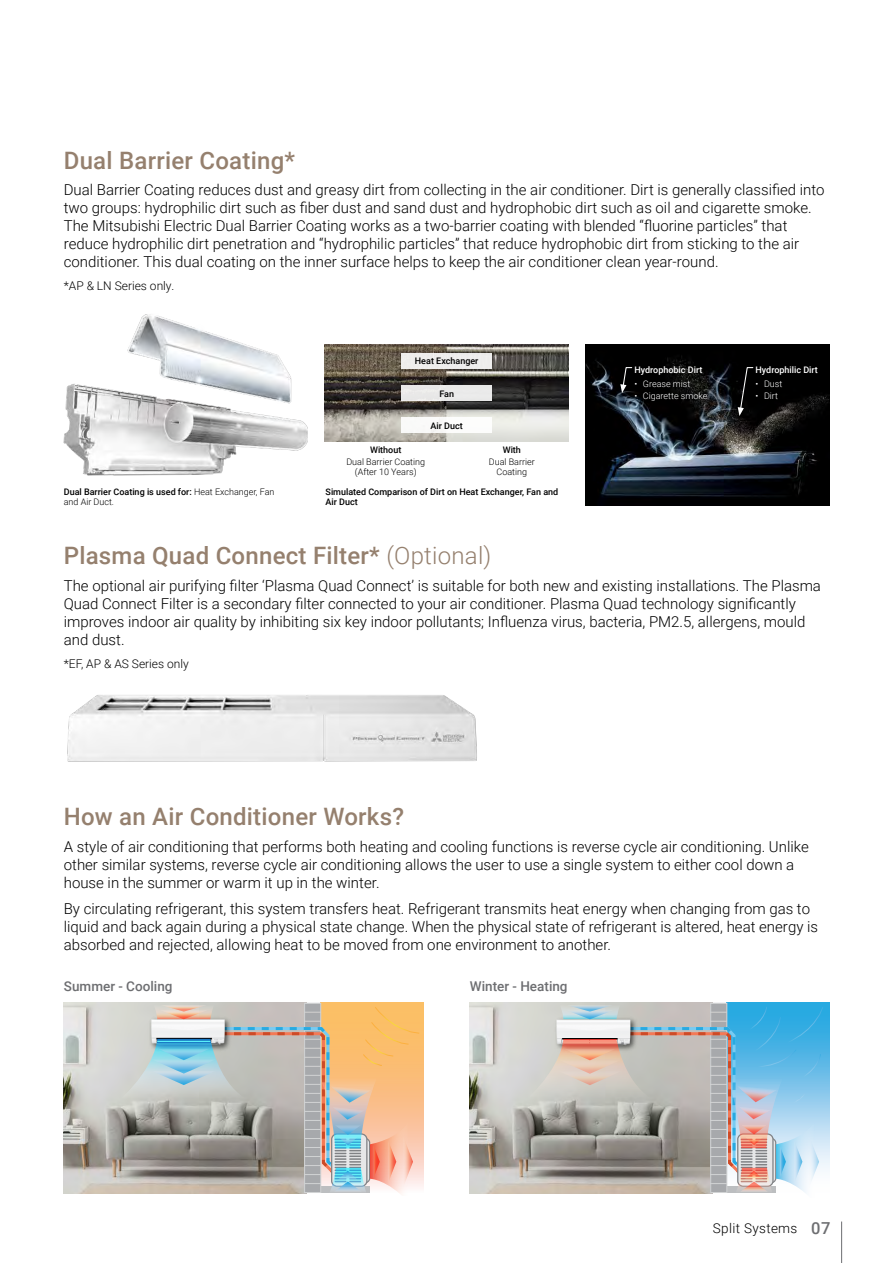
<style>
.page{position:relative;width:893px;height:1263px;background:#fff}
.page>*{position:absolute;margin:0;border:0;box-sizing:border-box;transform-origin:0 0}
.t1{font:500 24px "Roboto";letter-spacing:.01em;color:#95806e}
.t2{font:300 15px/18px "Roboto";color:#000}
.t3{font:500 13.5px "Roboto";color:#6d6e71}
.t4{font:300 13.5px "Roboto";letter-spacing:.025em;color:#000}
.t5{font:300 12px "Roboto";color:#000}
.t6{font:500 9px/10.5px "Roboto";color:#000}
.t7{font:300 9px/10.5px "Roboto";color:#000;text-align:center}
.t8{font:300 9px "Roboto";color:#fff}
.t9{font:500 9px "Roboto";color:#fff}
.s1{font-weight:300}
.s2{font-weight:500;font-size:16.5px;color:#6d6e71}
</style>
<div class="page">
<hr style="left:841px;top:1221px;width:1px;height:42px;background:#6d6e71">
<img style="left:64px;top:1003px;width:57px;height:190px">
<svg style="left:420px;top:1003px;width:3px;height:184px"></svg>
<img style="left:99px;top:1002px;width:188px;height:74px">
<svg style="left:121px;top:1003px;width:299px;height:191px;background:#c0b4a4"></svg>
<img style="left:470px;top:1003px;width:57px;height:190px">
<div style="left:727px;top:1003px;width:102px;height:190px;background:linear-gradient(to bottom,#139ddd,#fff)"></div>
<img style="left:505px;top:1002px;width:188px;height:74px">
<svg style="left:527px;top:1003px;width:297px;height:191px;background:#a7b4b9"></svg>
<img style="left:64px;top:314px;width:243px;height:162px">
<img style="left:585px;top:345px;width:244px;height:160px">
<svg style="left:738px;top:367px;width:16px;height:49px"></svg>
<svg style="left:620px;top:367px;width:13px;height:26px"></svg>
<img style="left:325px;top:345px;width:244px;height:96px">
<div style="left:401px;top:353px;width:91px;height:16px;background:#eeedec"></div>
<div style="left:401px;top:385px;width:91px;height:16px;background:#e9e9e9"></div>
<div style="left:401px;top:417px;width:91px;height:16px;background:#fff"></div>
<img style="left:67px;top:695px;width:410px;height:67px">
<h1 class="t1" style="left:64px;top:143px;width:233px">Dual Barrier Coating*</h1>
<p class="t2" style="left:64px;top:180px;width:762px">Dual Barrier Coating reduces dust and greasy dirt from collecting in the air conditioner. Dirt is generally classified into two groups: hydrophilic dirt such as fiber dust and sand dust and hydrophobic dirt such as oil and cigarette smoke.<br>The Mitsubishi Electric Dual Barrier Coating works as a two-barrier coating with blended “fluorine particles” that reduce hydrophilic dirt penetration and “hydrophilic particles” that reduce hydrophobic dirt from sticking to the air conditioner. This dual coating on the inner surface helps to keep the air conditioner clean year-round.</p>
<p class="t5" style="left:64px;top:277px;width:112px">*AP &amp; LN Series only.</p>
<p class="t6" style="left:64px;top:486px;width:212px">Dual Barrier Coating is used for: <span class="s1">Heat Exchanger, Fan and Air Duct.</span></p>
<p class="t6" style="left:415px;top:355px;width:65px">Heat Exchanger</p>
<p class="t6" style="left:439px;top:388px;width:16px">Fan</p>
<p class="t6" style="left:431px;top:420px;width:34px">Air Duct</p>
<p class="t6" style="left:370px;top:444px;width:33px">Without</p>
<p class="t6" style="left:503px;top:444px;width:20px">With</p>
<p class="t7" style="left:346px;top:456px;width:80px">Dual Barrier Coating (After 10 Years)</p>
<p class="t7" style="left:489px;top:456px;width:47px">Dual Barrier<br>Coating</p>
<p class="t6" style="left:326px;top:486px;width:234px">Simulated Comparison of Dirt on Heat Exchanger, Fan and<br>Air Duct</p>
<p class="t9" style="left:634px;top:364px;width:70px">Hydrophobic Dirt</p>
<p class="t8" style="left:634px;top:378px;width:57px">• Grease mist</p>
<p class="t8" style="left:634px;top:390px;width:75px">• Cigarette smoke</p>
<p class="t9" style="left:755px;top:364px;width:64px">Hydrophilic Dirt</p>
<p class="t8" style="left:755px;top:378px;width:28px">• Dust</p>
<p class="t8" style="left:755px;top:390px;width:24px">• Dirt</p>
<h1 class="t1" style="left:64px;top:539px;width:429px">Plasma Quad Connect Filter* <span class="s1">(Optional)</span></h1>
<p class="t2" style="left:64px;top:576px;width:759px">The optional air purifying filter ‘Plasma Quad Connect’ is suitable for both new and existing installations. The Plasma Quad Connect Filter is a secondary filter connected to your air conditioner. Plasma Quad technology significantly improves indoor air quality by inhibiting six key indoor pollutants; Influenza virus, bacteria, PM2.5, allergens, mould and dust.</p>
<p class="t5" style="left:64px;top:655px;width:127px">*EF, AP &amp; AS Series only</p>
<h1 class="t1" style="left:64px;top:800px;width:342px">How an Air Conditioner Works?</h1>
<p class="t2" style="left:64px;top:837px;width:747px">A style of air conditioning that performs both heating and cooling functions is reverse cycle air conditioning. Unlike other similar systems, reverse cycle air conditioning allows the user to use a single system to either cool down a house in the summer or warm it up in the winter.</p>
<p class="t2" style="left:64px;top:899px;width:756px">By circulating refrigerant, this system transfers heat. Refrigerant transmits heat energy when changing from gas to liquid and back again during a physical state change. When the physical state of refrigerant is altered, heat energy is absorbed and rejected, allowing heat to be moved from one environment to another.</p>
<p class="t3" style="left:64px;top:977px;width:110px">Summer - Cooling</p>
<p class="t3" style="left:470px;top:977px;width:99px">Winter - Heating</p>
<p class="t4" style="left:713px;top:1219px;width:119px">Split Systems <span class="s2">07</span></p>
</div>
